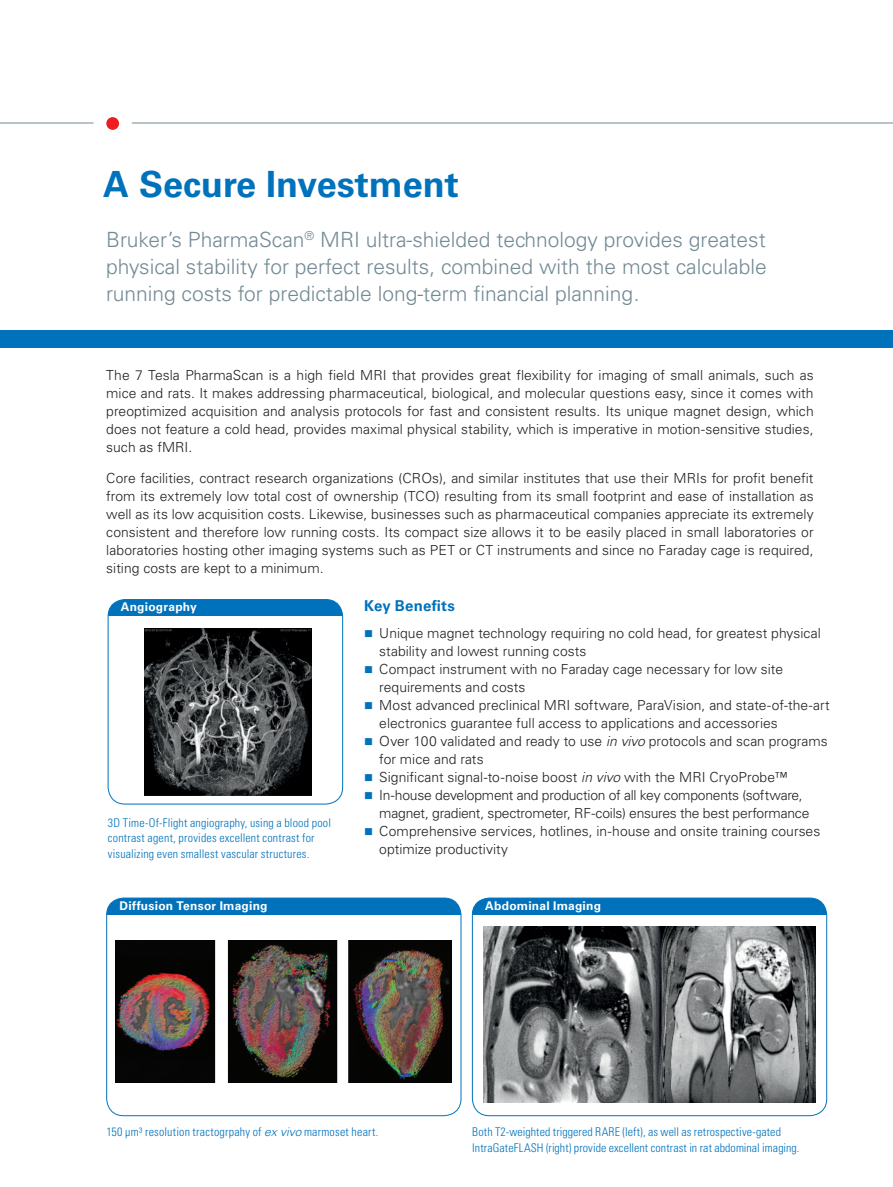
<style>
.page{position:relative;width:893px;height:1187px;background:#fff}
.page>*{position:absolute;margin:0;border:0;box-sizing:border-box;transform-origin:0 0}
.brochure_page_headli{font:700 36px "Univers LT Std";color:#0072bc}
.brochure_introductio{font:300 21px/27px "Univers LT Std";color:#738a95;text-align:justify}
.brochure_subheadline{font:700 15px "Univers LT Std";letter-spacing:.01em;color:#0072bc}
.brochure_body{font:300 13.8px/18px "Univers LT Std";color:#231f20}
.application_figure-c{font:300 condensed 12px/15.8px "Univers LT Std";letter-spacing:.01em;color:#0072bc}
.t1{font:700 12px "Univers LT Std";letter-spacing:.02em;color:#fff}
.s1{font-style:italic}
.s2{font-style:italic;font-stretch:normal}
</style>
<div class="page">
<div style="left:107px;top:898px;width:354px;height:16px;background:#0072bc"></div>
<div style="left:106px;top:897px;width:355px;height:218px;border:1px solid #0072bc;border-radius:17px"></div>
<div style="left:0;top:331px;width:893px;height:17px;background:#0072bc"></div>
<div style="left:106px;top:117px;width:13px;height:13px;background:#ee1d23;border-radius:50%"></div>
<hr style="left:132px;top:123px;width:761px;height:1px;background:#738a95">
<hr style="left:0;top:123px;width:94px;height:1px;background:#738a95">
<div style="left:108px;top:599px;width:235px;height:16px;background:#0072bc"></div>
<div style="left:108px;top:599px;width:235px;height:205px;border:1px solid #0072bc;border-radius:17px"></div>
<img style="left:145px;top:628px;width:167px;height:167px">
<img style="left:116px;top:940px;width:336px;height:142px">
<div style="left:472px;top:898px;width:355px;height:16px;background:#0072bc"></div>
<div style="left:472px;top:897px;width:355px;height:218px;border:1px solid #0072bc;border-radius:17px"></div>
<img style="left:483px;top:926px;width:332px;height:176px">
<p class="brochure_page_headli" style="left:103px;top:163px;width:357px">A Secure Investment</p>
<p class="brochure_introductio" style="left:106px;top:226px;width:662px">Bruker’s PharmaScan<sup>®</sup> MRI ultra-shielded technology provides greatest physical stability for perfect results, combined with the most calculable running costs for predictable long-term financial planning.</p>
<p class="brochure_body" style="left:106px;top:366px;width:709px;text-align:justify">The 7 Tesla PharmaScan is a high field MRI that provides great flexibility for imaging of small animals, such as mice and rats. It makes addressing pharmaceutical, biological, and molecular questions easy, since it comes with preoptimized acquisition and analysis protocols for fast and consistent results. Its unique magnet design, which does not feature a cold head, provides maximal physical stability, which is imperative in motion-sensitive studies, such as fMRI.</p>
<p class="brochure_body" style="left:106px;top:469px;width:709px;text-align:justify">Core facilities, contract research organizations (CROs), and similar institutes that use their MRIs for profit benefit from its extremely low total cost of ownership (TCO) resulting from its small footprint and ease of installation as well as its low acquisition costs. Likewise, businesses such as pharmaceutical companies appreciate its extremely consistent and therefore low running costs. Its compact size allows it to be easily placed in small laboratories or laboratories hosting other imaging systems such as PET or CT instruments and since no Faraday cage is required, siting costs are kept to a minimum.</p>
<p class="t1" style="left:121px;top:600px;width:78px">Angiography</p>
<p class="application_figure-c" style="left:108px;top:814px;width:225px">3D Time-Of-Flight angiography, using a blood pool contrast agent, provides excellent contrast for visualizing even smallest vascular structures.</p>
<p class="t1" style="left:119px;top:898px;width:150px">Diffusion Tensor Imaging</p>
<p class="brochure_subheadline" style="left:364px;top:597px;width:92px">Key Benefits</p>
<p class="brochure_body" style="left:379px;top:623px;width:443px">Unique magnet technology requiring no cold head, for greatest physical stability and lowest running costs</p>
<p class="brochure_body" style="left:379px;top:659px;width:405px">Compact instrument with no Faraday cage necessary for low site requirements and costs</p>
<p class="brochure_body" style="left:379px;top:695px;width:452px">Most advanced preclinical MRI software, ParaVision, and state-of-the-art electronics guarantee full access to applications and accessories</p>
<p class="brochure_body" style="left:379px;top:731px;width:450px">Over 100 validated and ready to use <span class="s1">in vivo</span> protocols and scan programs for mice and rats</p>
<p class="brochure_body" style="left:379px;top:767px;width:410px">Significant signal-to-noise boost <span class="s1">in vivo</span> with the MRI CryoProbe™</p>
<p class="brochure_body" style="left:379px;top:785px;width:432px">In-house development and production of all key components (software, magnet, gradient, spectrometer, RF-coils) ensures the best performance</p>
<p class="brochure_body" style="left:379px;top:821px;width:443px">Comprehensive services, hotlines, in-house and onsite training courses optimize productivity</p>
<p class="t1" style="left:485px;top:898px;width:117px">Abdominal Imaging</p>
<p class="application_figure-c" style="left:106px;top:1124px;width:273px">150 µm³ resolution tractogrpahy of <span class="s2">ex vivo</span> marmoset heart.</p>
<p class="application_figure-c" style="left:472px;top:1124px;width:329px">Both T2-weighted triggered RARE (left), as well as retrospective-gated<br>IntraGateFLASH (right) provide excellent contrast in rat abdominal imaging.</p>
</div>
